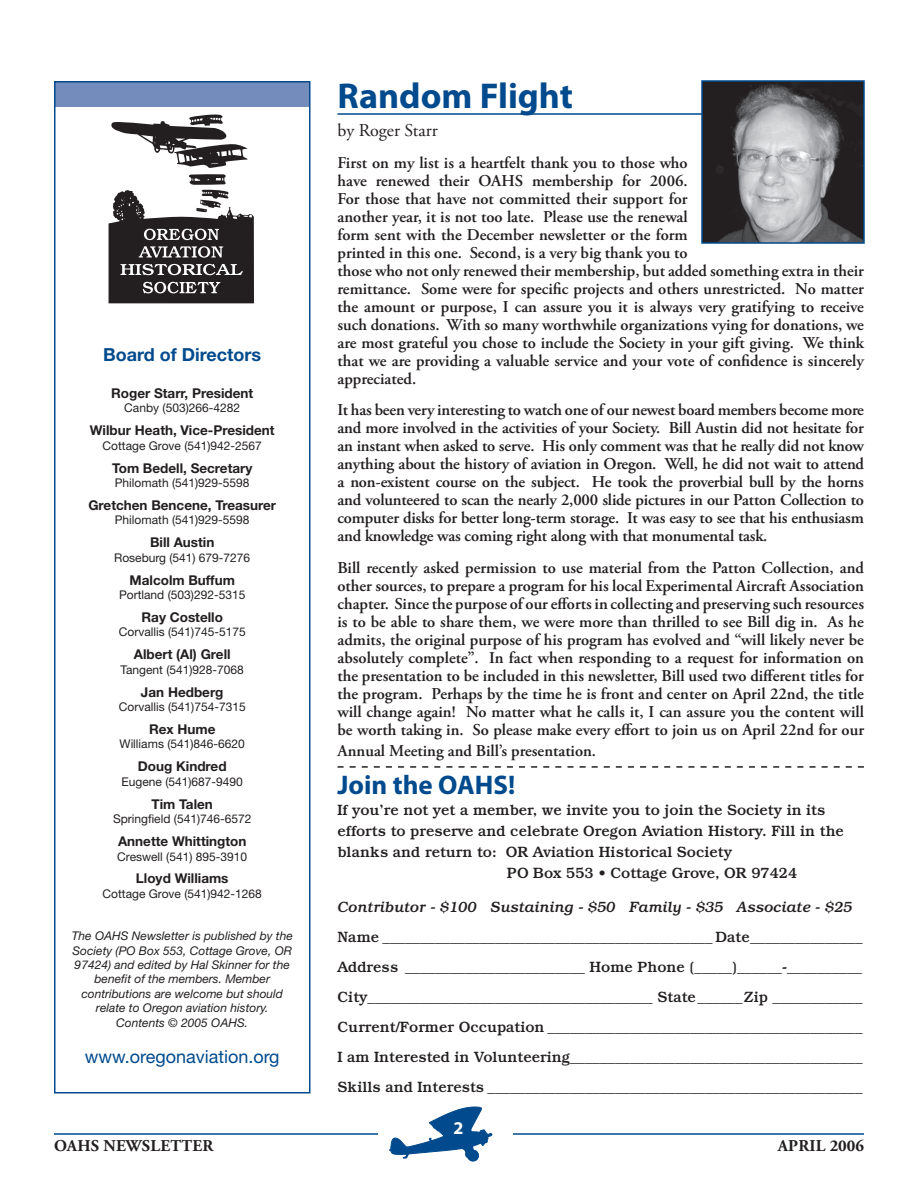
<style>
.page{position:relative;width:918px;height:1188px;background:#fff}
.page>*{position:absolute;margin:0;border:0;box-sizing:border-box;transform-origin:0 0}
.t1{font:700 36px "Myriad Pro";color:#004a8d}
.t2{font:700 27px "Myriad Pro";color:#004a8d}
.t3{font:18px "Helvetica Neue";color:#004a8d}
.t4{font:700 18px "Helvetica Neue";color:#004a8d}
.t5{font:18px "Adobe Garamond Pro";color:#231f20}
.t6{font:600 16.5px/18px "Adobe Garamond Pro";color:#231f20;text-align:justify}
.t7{font:700 16.5px "Adobe Garamond Pro";letter-spacing:.015em;color:#231f20}
.t8{font:500 15px/30px "Bookman";color:#231f20;text-align:justify}
.t9{font:italic 500 15px "Bookman";color:#231f20}
.t10{font:700 13.5px "Helvetica Neue";color:#231f20}
.t11{font:12px "Helvetica Neue";color:#231f20}
.t12{font:italic 12px/14.4px "Helvetica Neue";color:#231f20;text-align:center}
</style>
<div class="page">
<svg style="left:390px;top:1107px;width:102px;height:54px"></svg>
<hr style="left:54px;top:1133px;width:324px;height:2px;background:#004a8d">
<hr style="left:513px;top:1133px;width:351px;height:2px;background:#004a8d">
<div style="left:55px;top:82px;width:255px;height:25px;background:#748cbb"></div>
<div style="left:54px;top:81px;width:256px;height:1013px;border:2px solid #004a8d"></div>
<svg style="left:111px;top:114px;width:137px;height:54px"></svg>
<svg style="left:109px;top:174px;width:145px;height:129px"></svg>
<hr style="left:338px;top:113px;width:366px;height:2px;background:#004a8d">
<img style="left:704px;top:83px;width:158px;height:158px">
<div style="left:701px;top:80px;width:164px;height:164px;border:2px solid #004a8d"></div>
<svg style="left:338px;top:766px;width:526px;height:2px"></svg>
<p class="t4" style="left:103px;top:343px;width:160px">Board of Directors</p>
<p class="t10" style="left:111px;top:385px;width:144px">Roger Starr, President</p>
<p class="t11" style="left:124px;top:401px;width:117px">Canby (503)266-4282</p>
<p class="t10" style="left:90px;top:422px;width:186px">Wilbur Heath, Vice-President</p>
<p class="t11" style="left:103px;top:438px;width:161px">Cottage Grove (541)942-2567</p>
<p class="t10" style="left:112px;top:459px;width:142px">Tom Bedell, Secretary</p>
<p class="t11" style="left:115px;top:476px;width:136px">Philomath (541)929-5598</p>
<p class="t10" style="left:88px;top:497px;width:189px">Gretchen Bencene, Treasurer</p>
<p class="t11" style="left:115px;top:513px;width:136px">Philomath (541)929-5598</p>
<p class="t10" style="left:150px;top:534px;width:66px">Bill Austin</p>
<p class="t11" style="left:114px;top:550px;width:138px">Roseburg (541) 679-7276</p>
<p class="t10" style="left:130px;top:572px;width:107px">Malcolm Buffum</p>
<p class="t11" style="left:119px;top:588px;width:128px">Portland (503)292-5315</p>
<p class="t10" style="left:142px;top:609px;width:83px">Ray Costello</p>
<p class="t11" style="left:119px;top:625px;width:128px">Corvallis (541)745-5175</p>
<p class="t10" style="left:134px;top:646px;width:98px">Albert (Al) Grell</p>
<p class="t11" style="left:121px;top:662px;width:125px">Tangent (541)928-7068</p>
<p class="t10" style="left:141px;top:684px;width:84px">Jan Hedberg</p>
<p class="t11" style="left:119px;top:700px;width:128px">Corvallis (541)754-7315</p>
<p class="t10" style="left:149px;top:721px;width:68px">Rex Hume</p>
<p class="t11" style="left:120px;top:737px;width:127px">Williams (541)846-6620</p>
<p class="t10" style="left:138px;top:758px;width:90px">Doug Kindred</p>
<p class="t11" style="left:122px;top:774px;width:123px">Eugene (541)687-9490</p>
<p class="t10" style="left:152px;top:796px;width:63px">Tim Talen</p>
<p class="t11" style="left:113px;top:812px;width:140px">Springfield (541)746-6572</p>
<p class="t10" style="left:118px;top:833px;width:130px">Annette Whittington</p>
<p class="t11" style="left:117px;top:849px;width:132px">Creswell (541) 895-3910</p>
<p class="t10" style="left:136px;top:870px;width:94px">Lloyd Williams</p>
<p class="t11" style="left:103px;top:886px;width:161px">Cottage Grove (541)942-1268</p>
<p class="t12" style="left:72px;top:928px;width:223px">The OAHS Newsletter is published by the Society (PO Box 553, Cottage Grove, OR 97424) and edited by Hal Skinner for the benefit of the members. Member contributions are welcome but should relate to Oregon aviation history.<br>Contents © 2005 OAHS.</p>
<p class="t3" style="left:85px;top:1045px;width:196px">www.oregonaviation.org</p>
<h1 class="t1" style="left:338px;top:72px;width:237px">Random Flight</h1>
<p class="t5" style="left:338px;top:120px;width:102px">by Roger Starr</p>
<p class="t6" style="left:338px;top:154px;width:528px;text-align:left">First on my list is a heartfelt thank you to those who<br>have renewed their OAHS membership for 2006.<br>For those that have not committed their support for<br>another year, it is not too late. Please use the renewal<br>form sent with the December newsletter or the form<br>printed in this one. Second, is a very big thank you to<br>those who not only renewed their membership, but added something extra in their remittance. Some were for specific projects and others unrestricted. No matter the amount or purpose, I can assure you it is always very gratifying to receive such donations. With so many worthwhile organizations vying for donations, we are most grateful you chose to include the Society in your gift giving. We think that we are providing a valuable service and your vote of confidence is sincerely appreciated.</p>
<p class="t6" style="left:338px;top:401px;width:528px">It has been very interesting to watch one of our newest board members become more and more involved in the activities of your Society. Bill Austin did not hesitate for an instant when asked to serve. His only comment was that he really did not know anything about the history of aviation in Oregon. Well, he did not wait to attend a non-existent course on the subject. He took the proverbial bull by the horns and volunteered to scan the nearly 2,000 slide pictures in our Patton Collection to computer disks for better long-term storage. It was easy to see that his enthusiasm and knowledge was coming right along with that monumental task.</p>
<p class="t6" style="left:338px;top:559px;width:528px">Bill recently asked permission to use material from the Patton Collection, and other sources, to prepare a program for his local Experimental Aircraft Association chapter. Since the purpose of our efforts in collecting and preserving such resources is to be able to share them, we were more than thrilled to see Bill dig in. As he admits, the original purpose of his program has evolved and “will likely never be absolutely complete”. In fact when responding to a request for information on the presentation to be included in this newsletter, Bill used two different titles for the program. Perhaps by the time he is front and center on April 22nd, the title will change again! No matter what he calls it, I can assure you the content will be worth taking in. So please make every effort to join us on April 22nd for our</p>
<p class="t6" style="left:338px;top:742px;width:260px">Annual Meeting and Bill’s presentation.</p>
<h2 class="t2" style="left:338px;top:767px;width:179px">Join the OAHS!</h2>
<p class="t8" style="left:338px;top:795px;width:489px">If you’re not yet a member, we invite you to join the Society in its</p>
<p class="t8" style="left:338px;top:816px;width:508px">efforts to preserve and celebrate Oregon Aviation History. Fill in the</p>
<p class="t8" style="left:338px;top:837px;width:396px">blanks and return to: OR Aviation Historical Society</p>
<p class="t8" style="left:507px;top:858px;width:292px">PO Box 553 • Cottage Grove, OR 97424</p>
<p class="t9" style="left:338px;top:898px;width:516px">Contributor - $100 Sustaining - $50 Family - $35 Associate - $25</p>
<p class="t8" style="left:338px;top:922px;width:527px">Name ____________________________________________ Date_______________ Address ________________________ Home Phone (_____)______-__________ City______________________________________ State______Zip ____________ Current/Former Occupation __________________________________________ I am Interested in Volunteering_______________________________________ Skills and Interests __________________________________________________</p>
<p class="t7" style="left:54px;top:1136px;width:13px">OAH</p>
<p class="t7" style="left:91px;top:1136px;width:124px">S NEWSLETTER</p>
<p class="t7" style="left:778px;top:1136px;width:88px">APRIL 2006</p>
</div>
